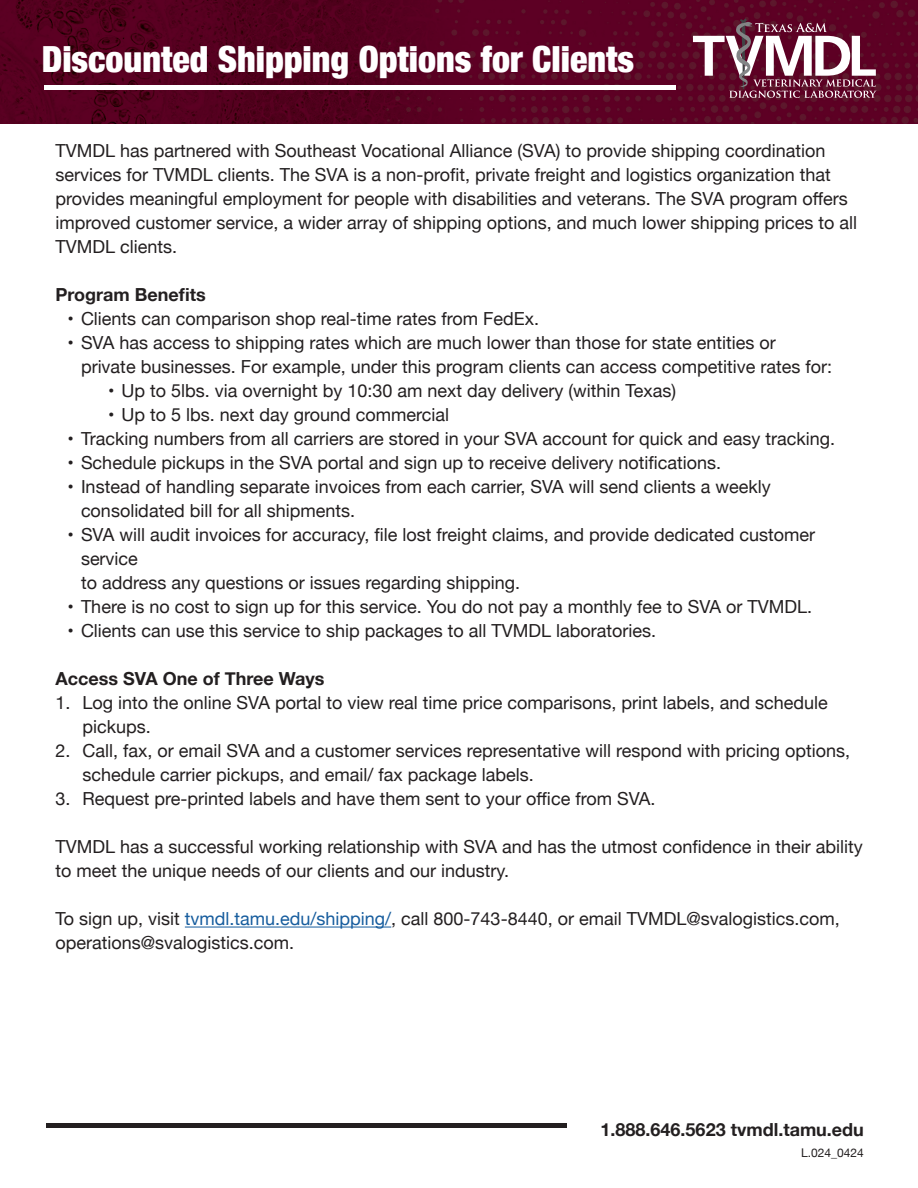
<style>
.page{position:relative;width:918px;height:1188px;background:#fff}
.page>*{position:absolute;margin:0;border:0;box-sizing:border-box;transform-origin:0 0}
.t1{font:900 condensed 36px "Helvetica Neue";color:#fff}
.t2{font:18px/24px "Helvetica Neue";color:#231f20}
.t3{font:700 18px "Helvetica Neue";color:#231f20}
.t4{font:12px "Helvetica Neue";color:#231f20}
.s1{color:#175d9e}
</style>
<div class="page">
<img style="left:0;top:0;width:918px;height:123px">
<svg style="left:693px;top:18px;width:184px;height:80px"></svg>
<div style="left:45px;top:85px;width:631px;height:5px;background:#fff"></div>
<div style="left:46px;top:1123px;width:521px;height:5px;background:#231f20"></div>
<hr style="left:185px;top:927px;width:206px;height:1px;background:#175d9e">
<p class="t1" style="left:42px;top:30px;width:594px">Discounted Shipping Options for Clients</p>
<p class="t2" style="left:56px;top:140px;width:803px">TVMDL has partnered with Southeast Vocational Alliance (SVA) to provide shipping coordination services for TVMDL clients. The SVA is a non-profit, private freight and logistics organization that provides meaningful employment for people with disabilities and veterans. The SVA program offers improved customer service, a wider array of shipping options, and much lower shipping prices to all TVMDL clients.</p>
<p class="t3" style="left:56px;top:281px;width:152px">Program Benefits</p>
<p class="t2" style="left:68px;top:308px;width:473px">• Clients can comparison shop real-time rates from FedEx.</p>
<p class="t2" style="left:81px;top:332px;width:753px;text-indent:-14px">• SVA has access to shipping rates which are much lower than those for state entities or private businesses. For example, under this program clients can access competitive rates for:</p>
<p class="t2" style="left:108px;top:380px;width:570px">• Up to 5lbs. via overnight by 10:30 am next day delivery (within Texas)</p>
<p class="t2" style="left:108px;top:404px;width:343px">• Up to 5 lbs. next day ground commercial</p>
<p class="t2" style="left:68px;top:428px;width:769px">• Tracking numbers from all carriers are stored in your SVA account for quick and easy tracking.</p>
<p class="t2" style="left:68px;top:452px;width:655px">• Schedule pickups in the SVA portal and sign up to receive delivery notifications.</p>
<p class="t2" style="left:81px;top:476px;width:691px;text-indent:-14px">• Instead of handling separate invoices from each carrier, SVA will send clients a weekly consolidated bill for all shipments.</p>
<p class="t2" style="left:81px;top:524px;width:736px;text-indent:-14px">• SVA will audit invoices for accuracy, file lost freight claims, and provide dedicated customer service<br>to address any questions or issues regarding shipping.</p>
<p class="t2" style="left:68px;top:596px;width:746px">• There is no cost to sign up for this service. You do not pay a monthly fee to SVA or TVMDL.</p>
<p class="t2" style="left:68px;top:620px;width:590px">• Clients can use this service to ship packages to all TVMDL laboratories.</p>
<p class="t3" style="left:56px;top:665px;width:270px">Access SVA One of Three Ways</p>
<p class="t2" style="left:82px;top:692px;width:747px;text-indent:-27px">1. Log into the online SVA portal to view real time price comparisons, print labels, and schedule pickups.</p>
<p class="t2" style="left:82px;top:740px;width:769px;text-indent:-27px">2. Call, fax, or email SVA and a customer services representative will respond with pricing options, schedule carrier pickups, and email/ fax package labels.</p>
<p class="t2" style="left:56px;top:788px;width:602px">3. Request pre-printed labels and have them sent to your office from SVA.</p>
<p class="t2" style="left:56px;top:836px;width:809px">TVMDL has a successful working relationship with SVA and has the utmost confidence in their ability to meet the unique needs of our clients and our industry.</p>
<p class="t2" style="left:56px;top:908px;width:786px">To sign up, visit <span class="s1">tvmdl.tamu.edu/shipping/</span>, call 800-743-8440, or email TVMDL@svalogistics.com, operations@svalogistics.com.</p>
<p class="t3" style="left:601px;top:1116px;width:265px">1.888.646.5623 tvmdl.tamu.edu</p>
<p class="t4" style="left:801px;top:1144px;width:64px">L.024_0424</p>
</div>
